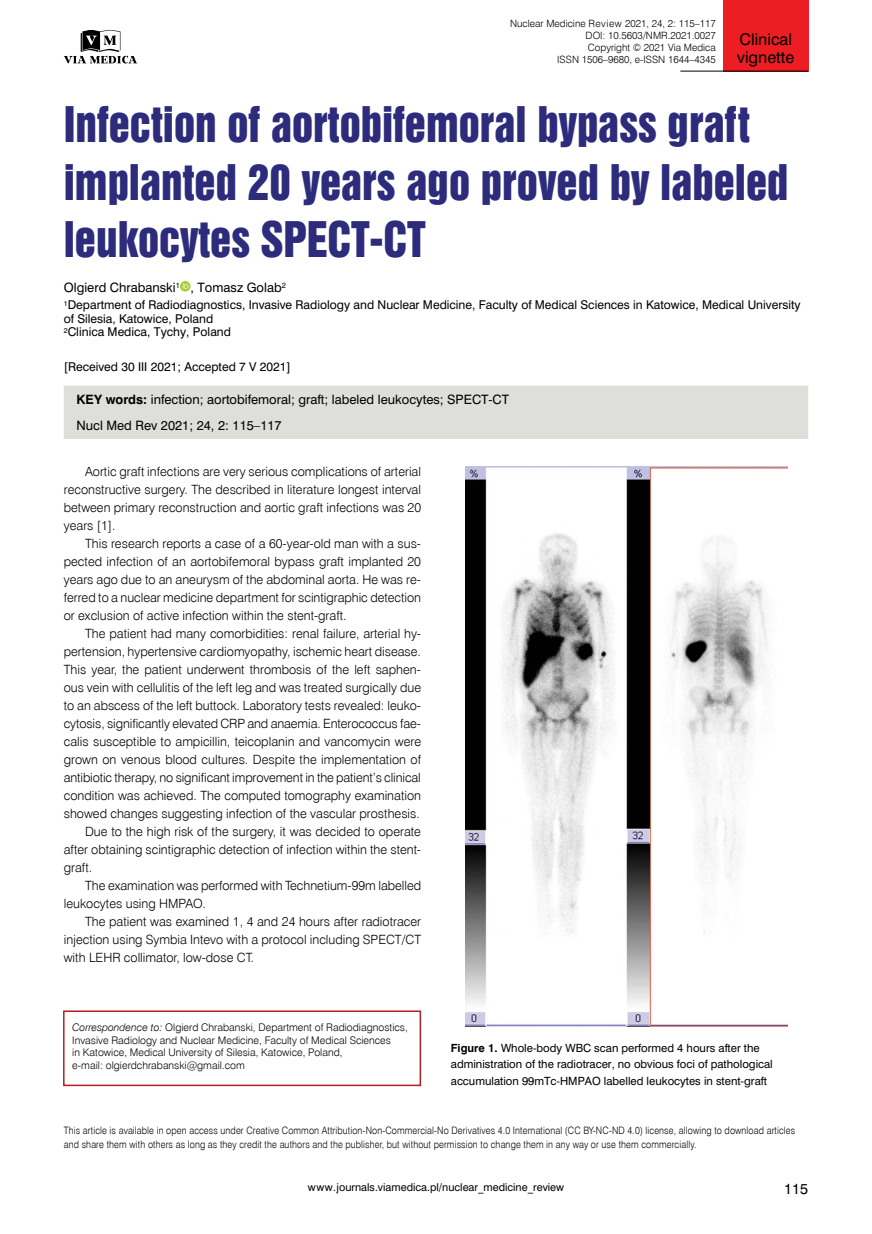
<style>
.page{position:relative;width:872px;height:1234px;background:#fff}
.page>*{position:absolute;margin:0;border:0;box-sizing:border-box;transform-origin:0 0}
.t1{font:45px/57px "Swis 921 EU";color:#2c2b7c;scale:.96 1}
.t2{font:15px/18px "Swis 721 PL";color:#000}
.t3{font:13.5px "Swis 721 PL";color:#000}
.t4{font:12.75px/18px "Swis 721 Lt EU";color:#000;text-align:justify}
.t5{font:12px "Swis 721 PL";color:#000}
.t6{font:11.25px/13.5px "Swis 721 PL";color:#000}
.t7{font:10.5px/12.6px "Swis 721 Lt EU";color:#000}
.t8{font:10.5px/16.5px "Swis 721 PL";color:#000}
.t9{font:10.2px/13.5px "Swis 721 Lt EU";letter-spacing:.015em;color:#000;scale:.89 1}
.t10{font:10.05px/12px "Swis 721 Lt EU";color:#000;text-align:right}
.t11{font:10.05px "Swis 721 PL";color:#000}
.s1{font-weight:700}
.s2{font-style:italic}
</style>
<div class="page">
<svg style="left:64px;top:30px;width:73px;height:34px"></svg>
<div style="left:723px;top:0;width:85px;height:71px;background:#ed1d24"></div>
<hr style="left:680px;top:71px;width:128px;height:1px;background:#000">
<svg style="left:180px;top:281px;width:10px;height:10px"></svg>
<svg style="left:183px;top:283px;width:5px;height:6px"></svg>
<div style="left:64px;top:385px;width:744px;height:54px;background:#dedfda"></div>
<div style="left:63px;top:1010px;width:358px;height:75px;border:2px solid #b61d22"></div>
<img style="left:466px;top:466px;width:321px;height:559px">
<p class="t10" style="left:510px;top:18px;width:207px">Nuclear Medicine Review 2021, 24, 2: 115–117<br>DOI: 10.5603/NMR.2021.0027<br>Copyright © 2021 Via Medica<br>ISSN 1506–9680, e-ISSN 1644–4345</p>
<p class="t2" style="left:737px;top:31px;width:58px">Clinical vignette</p>
<h1 class="t1" style="left:64px;top:96px;width:756px">Infection of aortobifemoral bypass graft implanted 20 years ago proved by labeled leukocytes SPECT-CT</h1>
<p class="t5" style="left:64px;top:279px;width:224px">Olgierd Chrabanski<sup>1</sup> , Tomasz Golab<sup>2</sup></p>
<p class="t6" style="left:64px;top:298px;width:738px"><sup>1</sup>Department of Radiodiagnostics, Invasive Radiology and Nuclear Medicine, Faculty of Medical Sciences in Katowice, Medical University of Silesia, Katowice, Poland<br><sup>2</sup>Clinica Medica, Tychy, Poland</p>
<p class="t6" style="left:64px;top:360px;width:228px">[Received 30 III 2021; Accepted 7 V 2021]</p>
<p class="t5" style="left:77px;top:391px;width:434px"><span class="s1">KEY words:</span> infection; aortobifemoral; graft; labeled leukocytes; SPECT-CT</p>
<p class="t5" style="left:77px;top:418px;width:207px">Nucl Med Rev 2021; 24, 2: 115–117</p>
<p class="t4" style="left:64px;top:462px;width:359px;text-indent:21px">Aortic graft infections are very serious complications of arterial reconstructive surgery. The described in literature longest interval between primary reconstruction and aortic graft infections was 20 years [1].</p>
<p class="t4" style="left:64px;top:534px;width:359px;text-indent:21px">This research reports a case of a 60-year-old man with a sus&shy;pected infection of an aortobifemoral bypass graft implanted 20 years ago due to an aneurysm of the abdominal aorta. He was re&shy;ferred to a nuclear medicine department for scintigraphic detection or exclusion of active infection within the stent-graft.</p>
<p class="t4" style="left:85px;top:624px;width:337px">The patient had many comorbidities: renal failure, arterial hy-</p>
<p class="t4" style="left:64px;top:642px;width:359px">pertension, hypertensive cardiomyopathy, ischemic heart disease.</p>
<p class="t4" style="left:64px;top:660px;width:358px">This year, the patient underwent thrombosis of the left saphen-</p>
<p class="t4" style="left:64px;top:678px;width:359px">ous vein with cellulitis of the left leg and was treated surgically due</p>
<p class="t4" style="left:64px;top:696px;width:359px">to an abscess of the left buttock. Laboratory tests revealed: leuko-</p>
<p class="t4" style="left:64px;top:714px;width:359px">cytosis, significantly elevated CRP and anaemia. Enterococcus fae-</p>
<p class="t4" style="left:64px;top:732px;width:359px">calis susceptible to ampicillin, teicoplanin and vancomycin were</p>
<p class="t4" style="left:64px;top:750px;width:359px">grown on venous blood cultures. Despite the implementation of</p>
<p class="t4" style="left:64px;top:768px;width:358px">antibiotic therapy, no significant improvement in the patient’s clinical</p>
<p class="t4" style="left:64px;top:786px;width:359px">condition was achieved. The computed tomography examination</p>
<p class="t4" style="left:64px;top:804px;width:357px">showed changes suggesting infection of the vascular prosthesis.</p>
<p class="t4" style="left:85px;top:822px;width:337px">Due to the high risk of the surgery, it was decided to operate</p>
<p class="t4" style="left:64px;top:840px;width:359px">after obtaining scintigraphic detection of infection within the stent-</p>
<p class="t4" style="left:64px;top:858px;width:30px">graft.</p>
<p class="t4" style="left:85px;top:876px;width:338px">The examination was performed with Technetium-99m labelled</p>
<p class="t4" style="left:64px;top:894px;width:143px">leukocytes using HMPAO.</p>
<p class="t4" style="left:85px;top:912px;width:337px">The patient was examined 1, 4 and 24 hours after radiotracer</p>
<p class="t4" style="left:64px;top:930px;width:359px">injection using Symbia Intevo with a protocol including SPECT/CT</p>
<p class="t4" style="left:64px;top:948px;width:192px">with LEHR collimator, low-dose CT.</p>
<p class="t7" style="left:72px;top:1021px;width:337px"><span class="s2">Correspondence to:</span> Olgierd Chrabanski, Department of Radiodiagnostics, Invasive Radiology and Nuclear Medicine, Faculty of Medical Sciences<br>in Katowice, Medical University of Silesia, Katowice, Poland,<br>e-mail: olgierdchrabanski@gmail.com</p>
<p class="t8" style="left:451px;top:1038px;width:323px"><span class="s1">Figure 1.</span> Whole-body WBC scan performed 4 hours after the administration of the radiotracer, no obvious foci of pathological accumulation 99mTc-HMPAO labelled leukocytes in stent-graft</p>
<p class="t9" style="left:64px;top:1123px;width:823px">This article is available in open access under Creative Common Attribution-Non-Commercial-No Derivatives 4.0 International (CC BY-NC-ND 4.0) license, allowing to download articles and share them with others as long as they credit the authors and the publisher, but without permission to change them in any way or use them commercially.</p>
<p class="t11" style="left:308px;top:1180px;width:258px">www.journals.viamedica.pl/nuclear_medicine_review</p>
<p class="t3" style="left:784px;top:1179px;width:25px">115</p>
</div>
